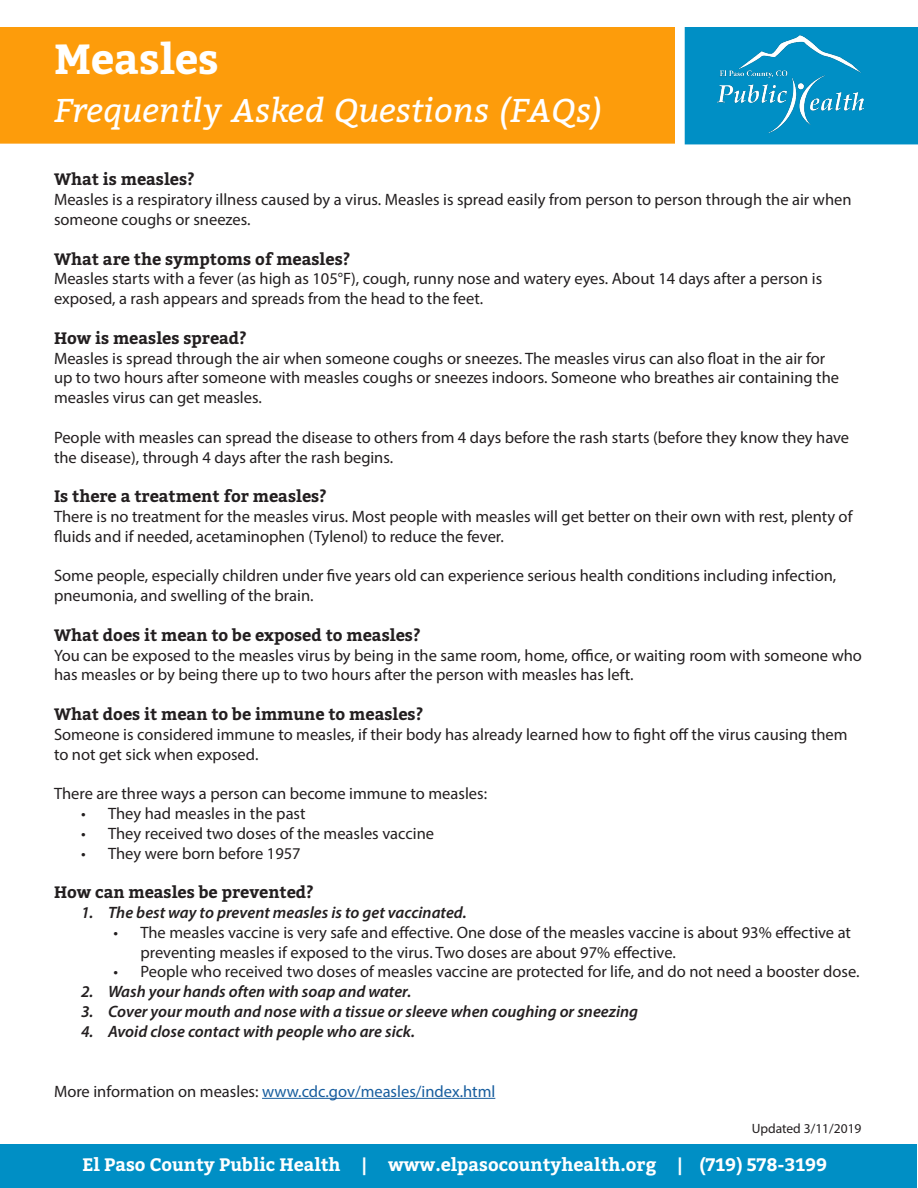
<style>
.page{position:relative;width:918px;height:1188px;background:#fff}
.page>*{position:absolute;margin:0;border:0;box-sizing:border-box;transform-origin:0 0}
.t1{font:700 42px "Bitter";color:#fff}
.t2{font:italic 33px "Bitter";color:#fff}
.t3{font:700 18px "Bitter";color:#fff}
.t4{font:16.5px/19.8px "Myriad Pro";color:#231f20}
.t5{font:italic 600 16.5px "Myriad Pro";color:#231f20}
.t6{font:700 16.5px "Bitter";color:#231f20}
.t7{font:16.5px "Myriad Pro";color:#175d9e}
.t8{font:13.5px "Myriad Pro";color:#231f20}
.s1{color:#231f20}
</style>
<div class="page">
<div style="left:685px;top:28px;width:232px;height:116px;background:#008fc5"></div>
<div style="left:685px;top:27px;width:233px;height:117px;border:2px solid #008fc5"></div>
<div style="left:1px;top:28px;width:673px;height:115px;background:#fd9c0b"></div>
<div style="left:0;top:27px;width:675px;height:117px;border:2px solid #fd9c0b"></div>
<img style="left:717px;top:35px;width:147px;height:97px">
<div style="left:1px;top:1145px;width:916px;height:43px;background:#008fc5"></div>
<hr style="left:262px;top:1098px;width:233px;height:1px;background:#175d9e">
<p class="t1" style="left:54px;top:34px;width:166px">Measles</p>
<p class="t2" style="left:54px;top:86px;width:550px">Frequently Asked Questions (FAQs)</p>
<p class="t6" style="left:54px;top:170px;width:142px">What is measles?</p>
<p class="t4" style="left:54px;top:189px;width:799px">Measles is a respiratory illness caused by a virus. Measles is spread easily from person to person through the air when someone coughs or sneezes.</p>
<p class="t6" style="left:54px;top:249px;width:298px">What are the symptoms of measles?</p>
<p class="t4" style="left:54px;top:269px;width:770px">Measles starts with a fever (as high as 105°F), cough, runny nose and watery eyes. About 14 days after a person is exposed, a rash appears and spreads from the head to the feet.</p>
<p class="t6" style="left:54px;top:328px;width:194px">How is measles spread?</p>
<p class="t4" style="left:54px;top:348px;width:787px">Measles is spread through the air when someone coughs or sneezes. The measles virus can also float in the air for up to two hours after someone with measles coughs or sneezes indoors. Someone who breathes air containing the measles virus can get measles.</p>
<p class="t4" style="left:54px;top:427px;width:797px">People with measles can spread the disease to others from 4 days before the rash starts (before they know they have the disease), through 4 days after the rash begins.</p>
<p class="t6" style="left:54px;top:486px;width:274px">Is there a treatment for measles?</p>
<p class="t4" style="left:54px;top:506px;width:800px">There is no treatment for the measles virus. Most people with measles will get better on their own with rest, plenty of fluids and if needed, acetaminophen (Tylenol) to reduce the fever.</p>
<p class="t4" style="left:54px;top:566px;width:784px">Some people, especially children under five years old can experience serious health conditions including infection, pneumonia, and swelling of the brain.</p>
<p class="t6" style="left:54px;top:625px;width:368px">What does it mean to be exposed to measles?</p>
<p class="t4" style="left:54px;top:645px;width:810px">You can be exposed to the measles virus by being in the same room, home, office, or waiting room with someone who has measles or by being there up to two hours after the person with measles has left.</p>
<p class="t6" style="left:54px;top:704px;width:371px">What does it mean to be immune to measles?</p>
<p class="t4" style="left:54px;top:724px;width:795px">Someone is considered immune to measles, if their body has already learned how to fight off the virus causing them to not get sick when exposed.</p>
<p class="t4" style="left:54px;top:783px;width:435px">There are three ways a person can become immune to measles:</p>
<p class="t4" style="left:81px;top:803px;width:226px">• They had measles in the past</p>
<p class="t4" style="left:81px;top:823px;width:355px">• They received two doses of the measles vaccine</p>
<p class="t4" style="left:81px;top:843px;width:221px">• They were born before 1957</p>
<p class="t6" style="left:54px;top:882px;width:261px">How can measles be prevented?</p>
<p class="t5" style="left:81px;top:902px;width:387px">1. The best way to prevent measles is to get vaccinated.</p>
<p class="t4" style="left:140px;top:922px;width:712px;text-indent:-27px">• The measles vaccine is very safe and effective. One dose of the measles vaccine is about 93% effective at preventing measles if exposed to the virus. Two doses are about 97% effective.</p>
<p class="t4" style="left:113px;top:962px;width:748px">• People who received two doses of measles vaccine are protected for life, and do not need a booster dose.</p>
<p class="t5" style="left:81px;top:981px;width:332px">2. Wash your hands often with soap and water.</p>
<p class="t5" style="left:81px;top:1001px;width:559px">3. Cover your mouth and nose with a tissue or sleeve when coughing or sneezing</p>
<p class="t5" style="left:81px;top:1021px;width:336px">4. Avoid close contact with people who are sick.</p>
<p class="t7" style="left:54px;top:1081px;width:443px"><span class="s1">More information on measles:</span> www.cdc.gov/measles/index.html</p>
<p class="t8" style="left:752px;top:1120px;width:111px">Updated 3/11/2019</p>
<p class="t3" style="left:82px;top:1154px;width:747px">El Paso County Public Health | www.elpasocountyhealth.org | (719) 578-3199</p>
</div>
